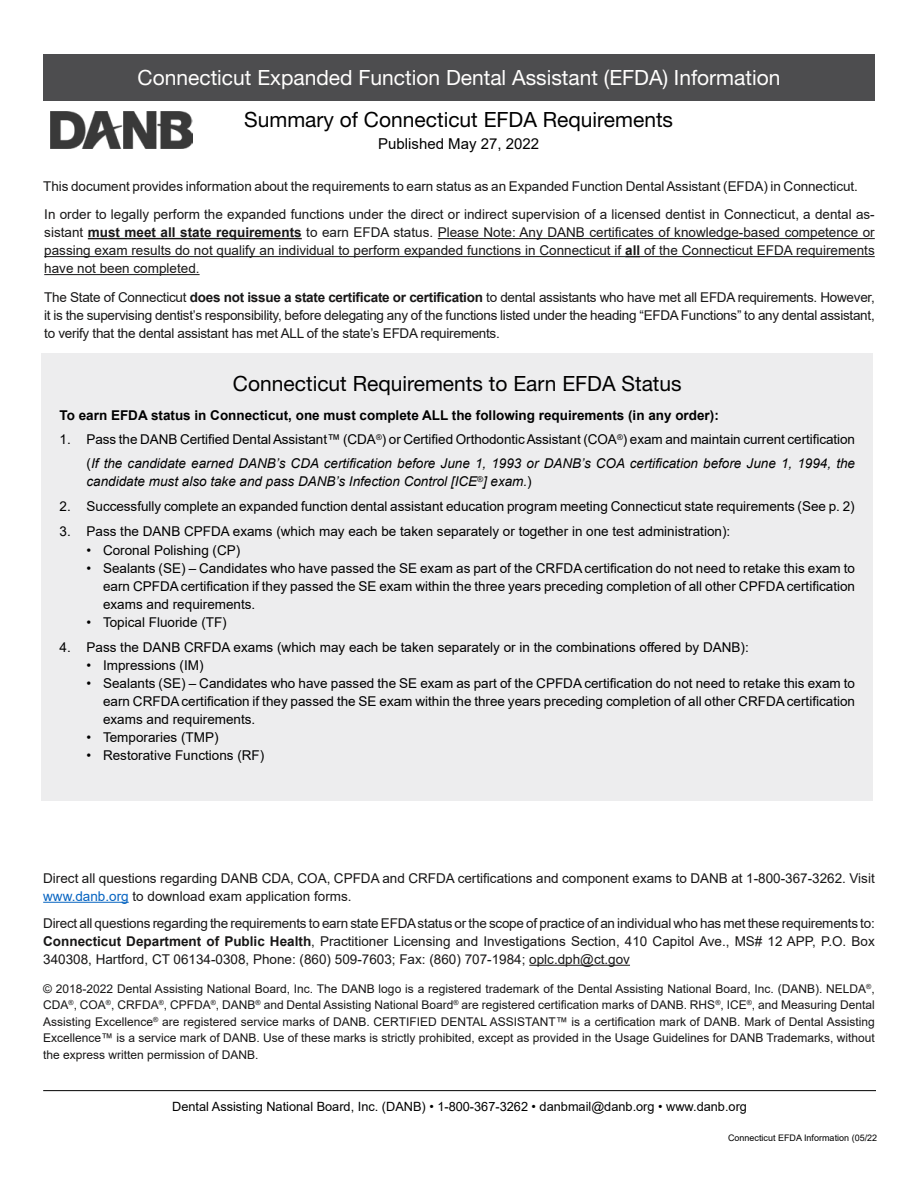
<style>
.page{position:relative;width:918px;height:1188px;background:#fff}
.page>*{position:absolute;margin:0;border:0;box-sizing:border-box;transform-origin:0 0}
.t1{font:21px "Helvetica Neue LT Std";color:#000}
.t2{font:21px "Helvetica Neue LT Std";color:#fffefd}
.t3{font:15px "Arial";color:#000}
.t4{font:13.5px/18px "Arial";color:#181717;text-align:justify}
.t5{font:13.5px/18px "Arial";color:#000;text-align:justify}
.t6{font:700 13.5px "Arial";color:#000}
.t7{font:italic 13.5px "Arial";color:#000}
.t8{font:12.75px "Arial";color:#000}
.t9{font:12px/16.5px "Arial";color:#181717;text-align:justify}
.t10{font:9px "Arial";color:#000}
.s1{font-weight:700}
.s2{font-style:italic}
.s3{font-style:normal}
.s4{color:#0563c1}
</style>
<div class="page">
<hr style="left:88px;top:238px;width:214px;height:1px;background:#181717">
<hr style="left:438px;top:238px;width:437px;height:1px;background:#181717">
<hr style="left:44px;top:256px;width:581px;height:1px;background:#181717">
<svg style="left:625px;top:256px;width:15px;height:1px"></svg>
<hr style="left:640px;top:256px;width:235px;height:1px;background:#181717">
<hr style="left:44px;top:274px;width:156px;height:1px;background:#181717">
<div style="left:42px;top:353px;width:831px;height:448px;background:#ededee"></div>
<div style="left:43px;top:54px;width:832px;height:47px;background:#4d4d4f"></div>
<hr style="left:43px;top:1090px;width:833px;height:1px;background:#000">
<hr style="left:43px;top:902px;width:86px;height:1px;background:#0563c1">
<hr style="left:529px;top:965px;width:101px;height:1px;background:#181717">
<img style="left:50px;top:112px;width:143px;height:37px">
<h1 class="t2" style="left:138px;top:65px;width:644px">Connecticut Expanded Function Dental Assistant (EFDA) Information</h1>
<h1 class="t1" style="left:244px;top:107px;width:430px">Summary of Connecticut EFDA Requirements</h1>
<p class="t3" style="left:378px;top:133px;width:162px">Published May 27, 2022</p>
<p class="t4" style="left:43px;top:172px;width:833px;line-height:28.5px">This document provides information about the requirements to earn status as an Expanded Function Dental Assistant (EFDA) in Connecticut.<br>In order to legally perform the expanded functions under the direct or indirect supervision of a licensed dentist in Connecticut, a dental as-</p>
<p class="t4" style="left:44px;top:223px;width:832px">sistant <span class="s1">must meet all state requirements</span> to earn EFDA status. Please Note: Any DANB certificates of knowledge-based competence or passing exam results do not qualify an individual to perform expanded functions in Connecticut if <span class="s1">all</span> of the Connecticut EFDA requirements have not been completed.</p>
<p class="t4" style="left:44px;top:288px;width:832px">The State of Connecticut <span class="s1">does not issue a state certificate or certification</span> to dental assistants who have met all EFDA requirements. However, it is the supervising dentist’s responsibility, before delegating any of the functions listed under the heading “EFDA Functions” to any dental assistant, to verify that the dental assistant has met ALL of the state’s EFDA requirements.</p>
<h1 class="t1" style="left:233px;top:371px;width:450px">Connecticut Requirements to Earn EFDA Status</h1>
<p class="t6" style="left:60px;top:406px;width:661px">To earn EFDA status in Connecticut, one must complete ALL the following requirements (in any order):</p>
<p class="t5" style="left:60px;top:427px;width:797px;line-height:24px;text-align:right">1. Pass the DANB Certified Dental Assistant™ (CDA<sup>®</sup>) or Certified Orthodontic Assistant (COA<sup>®</sup>) exam and maintain current certification (<span class="s2">If the candidate earned DANB’s CDA certification before June 1, 1993 or DANB’s COA certification before June 1, 1994, the</span></p>
<p class="t7" style="left:87px;top:473px;width:447px">candidate must also take and pass DANB’s Infection Control [ICE<sup>®</sup>] exam.<span class="s3">)</span></p>
<p class="t5" style="left:60px;top:497px;width:797px">2. Successfully complete an expanded function dental assistant education program meeting Connecticut state requirements (See p. 2)</p>
<p class="t5" style="left:60px;top:522px;width:672px">3. Pass the DANB CPFDA exams (which may each be taken separately or together in one test administration):</p>
<p class="t5" style="left:87px;top:541px;width:155px">• Coronal Polishing (CP)</p>
<p class="t5" style="left:103px;top:559px;width:754px;text-indent:-16px">• Sealants (SE) – Candidates who have passed the SE exam as part of the CRFDA certification do not need to retake this exam to earn CPFDA certification if they passed the SE exam within the three years preceding completion of all other CPFDA certification exams and requirements.</p>
<p class="t5" style="left:87px;top:613px;width:142px">• Topical Fluoride (TF)</p>
<p class="t5" style="left:60px;top:638px;width:691px">4. Pass the DANB CRFDA exams (which may each be taken separately or in the combinations offered by DANB):</p>
<p class="t5" style="left:87px;top:656px;width:119px">• Impressions (IM)</p>
<p class="t5" style="left:103px;top:674px;width:754px;text-indent:-16px">• Sealants (SE) – Candidates who have passed the SE exam as part of the CPFDA certification do not need to retake this exam to earn CRFDA certification if they passed the SE exam within the three years preceding completion of all other CRFDA certification exams and requirements.</p>
<p class="t5" style="left:87px;top:728px;width:134px">• Temporaries (TMP)</p>
<p class="t5" style="left:87px;top:746px;width:179px">• Restorative Functions (RF)</p>
<p class="t4" style="left:43px;top:869px;width:833px">Direct all questions regarding DANB CDA, COA, CPFDA and CRFDA certifications and component exams to DANB at 1-800-367-3262. Visit <span class="s4">www.danb.org</span> to download exam application forms.</p>
<p class="t4" style="left:43px;top:914px;width:833px">Direct all questions regarding the requirements to earn state EFDA status or the scope of practice of an individual who has met these requirements to:<br><span class="s1">Connecticut Department of Public Health</span>, Practitioner Licensing and Investigations Section, 410 Capitol Ave., MS# 12 APP, P.O. Box 340308, Hartford, CT 06134-0308, Phone: (860) 509-7603; Fax: (860) 707-1984; oplc.dph@ct.gov</p>
<p class="t9" style="left:43px;top:980px;width:833px">© 2018-2022 Dental Assisting National Board, Inc. The DANB logo is a registered trademark of the Dental Assisting National Board, Inc. (DANB). NELDA<sup>®</sup>, CDA<sup>®</sup>, COA<sup>®</sup>, CRFDA<sup>®</sup>, CPFDA<sup>®</sup>, DANB<sup>®</sup> and Dental Assisting National Board<sup>®</sup> are registered certification marks of DANB. RHS<sup>®</sup>, ICE<sup>®</sup>, and Measuring Dental Assisting Excellence<sup>®</sup> are registered service marks of DANB. CERTIFIED DENTAL ASSISTANT™ is a certification mark of DANB. Mark of Dental Assisting Excellence™ is a service mark of DANB. Use of these marks is strictly prohibited, except as provided in the Usage Guidelines for DANB Trademarks, without the express written permission of DANB.</p>
<p class="t8" style="left:172px;top:1098px;width:576px">Dental Assisting National Board, Inc. (DANB) • 1-800-367-3262 • danbmail@danb.org • www.danb.org</p>
<p class="t10" style="left:728px;top:1131px;width:151px">Connecticut EFDA Information (05/22</p>
</div>
